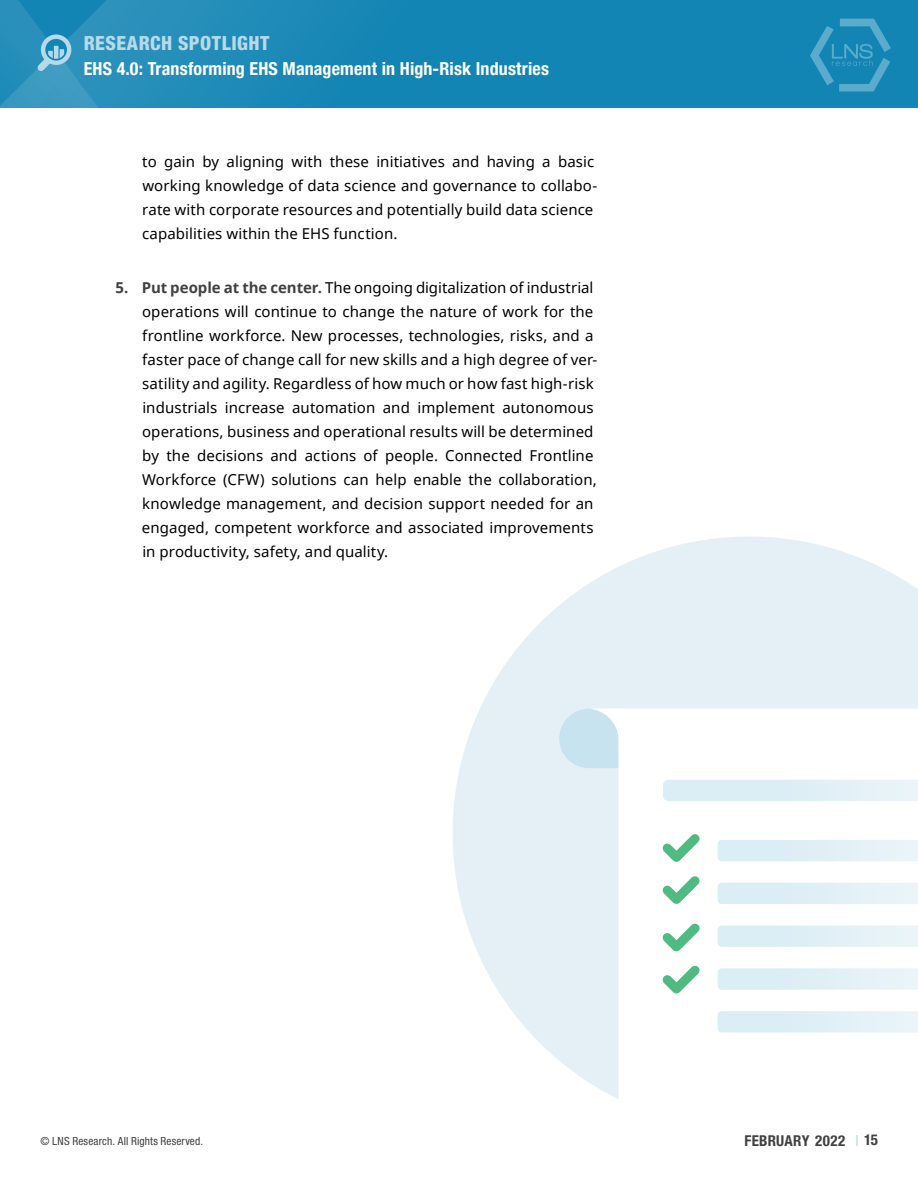
<style>
.page{position:relative;width:918px;height:1188px;background:#fff}
.page>*{position:absolute;margin:0;border:0;box-sizing:border-box;transform-origin:0 0}
.t1{font:800 condensed 19.5px "Helvetica Neue LT Std";letter-spacing:.025em;color:#b6daea}
.t2{font:700 condensed 18px "Helvetica Neue LT Std";letter-spacing:.01em;color:#fff}
.Bulleted_List{font:15px/24px "Noto Sans";letter-spacing:.01em;color:#000}
.t3{font:700 condensed 15px "Helvetica Neue LT Std";letter-spacing:.015em;color:#414042}
.t4{font:condensed 11.25px "Helvetica Neue LT Std";letter-spacing:.015em;color:#414042}
.s1{font-weight:700;color:#414042}
.s2{font-weight:500;color:#b6daea}
</style>
<div class="page">
<div style="left:0;top:0;width:918px;height:108px;background:#1385b4"></div>
<svg style="left:810px;top:19px;width:81px;height:72px"></svg>
<svg style="left:99px;top:0;width:208px;height:108px;fill:#238db9"></svg>
<svg style="left:0;top:0;width:99px;height:108px"></svg>
<svg style="left:453px;top:536px;width:465px;height:545px;fill:#e4f0f6"></svg>
<svg style="left:559px;top:709px;width:28px;height:59px;background:#cde5f0"></svg>
<svg style="left:587px;top:709px;width:331px;height:390px"></svg>
<svg style="left:718px;top:925px;width:200px;height:22px;background:#e1f0f6"></svg>
<svg style="left:718px;top:883px;width:200px;height:21px;background:#e0eff6"></svg>
<svg style="left:718px;top:840px;width:200px;height:21px;background:#e0eff6"></svg>
<svg style="left:718px;top:1011px;width:200px;height:22px;background:#e1f0f6"></svg>
<svg style="left:718px;top:968px;width:200px;height:22px;background:#e1f0f6"></svg>
<svg style="left:663px;top:780px;width:255px;height:21px;background:#dfeff6"></svg>
<svg style="left:654px;top:826px;width:54px;height:176px"></svg>
<h1 class="t1" style="left:84px;top:31px;width:187px">RESEARCH SPOTLIGHT</h1>
<p class="t2" style="left:84px;top:57px;width:467px">EHS 4.0: Transforming EHS Management in High-Risk Industries</p>
<p class="Bulleted_List" style="left:142px;top:149px;width:457px">to gain by aligning with these initiatives and having a basic working knowledge of data science and governance to collabo&shy;rate with corporate resources and potentially build data science capabilities within the EHS function.</p>
<p class="Bulleted_List" style="left:142px;top:275px;width:457px;text-indent:-26px"><span class="s1">5. Put people at the center.</span> The ongoing digitalization of industrial operations will continue to change the nature of work for the frontline workforce. New processes, technologies, risks, and a faster pace of change call for new skills and a high degree of ver&shy;satility and agility. Regardless of how much or how fast high-risk industrials increase automation and implement autonomous operations, business and operational results will be determined by the decisions and actions of people. Connected Frontline Workforce (CFW) solutions can help enable the collaboration, knowledge management, and decision support needed for an engaged, competent workforce and associated improvements in productivity, safety, and quality.</p>
<p class="t4" style="left:40px;top:1135px;width:164px">© LNS Research. All Rights Reserved.</p>
<p class="t3" style="left:745px;top:1132px;width:135px">FEBRUARY 2022 <span class="s2">|</span> 15</p>
</div>
